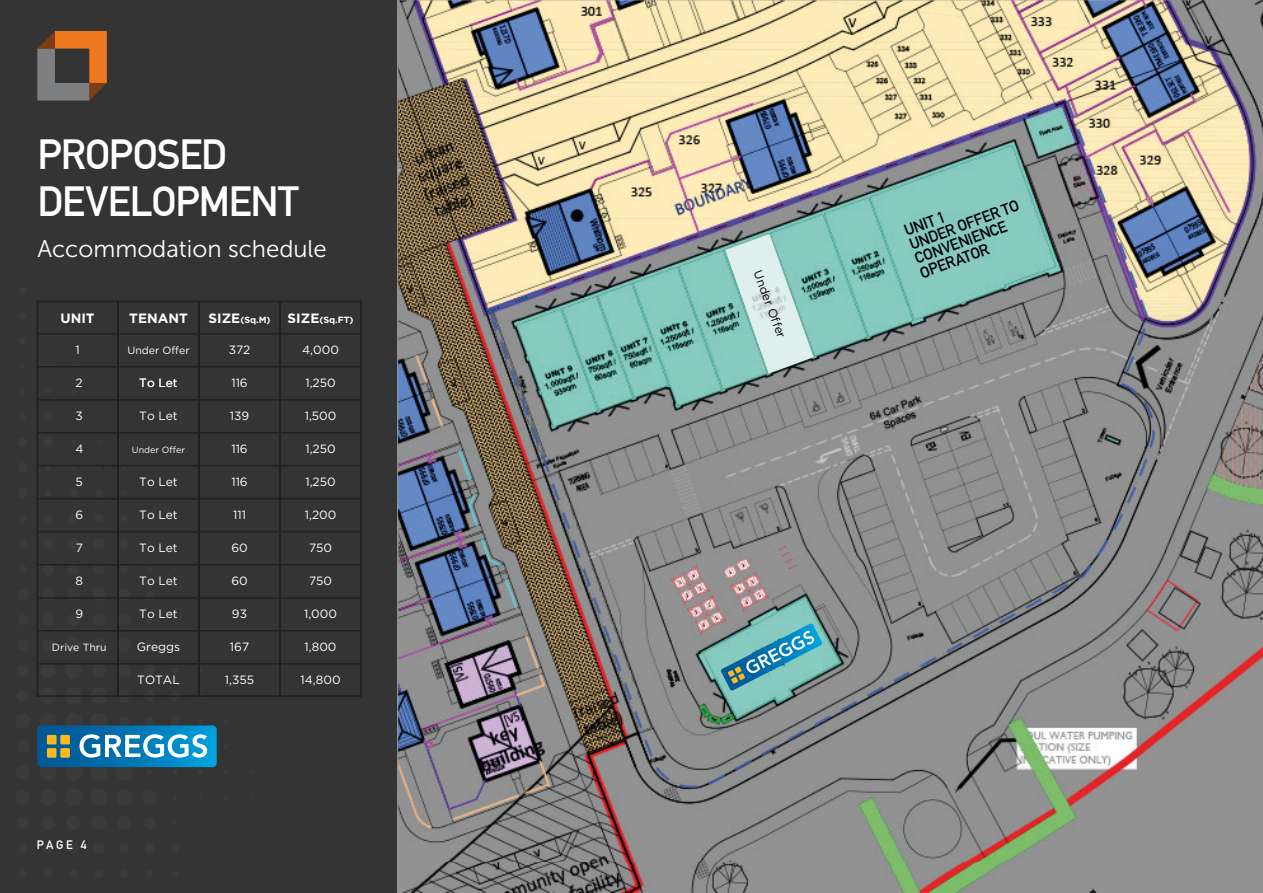
<style>
.page{position:relative;width:1263px;height:893px;background:#343434}
.page>*{position:absolute;margin:0;border:0;box-sizing:border-box;transform-origin:0 0}
.t1{font:700 41.25px/47.1px "DIN Alternate";letter-spacing:-.025em;color:#fff}
.t2{font:24px "Museo Sans 300";color:#fff}
.t3{font:700 15.75px/15px "DIN Alternate";color:#020203}
.t4{font:700 13.5px "Gotham";color:#fff}
.t5{font:12px "Gotham";color:#fff}
.t6{font:12px "Gotham";color:#020203}
.t7{font:700 12px "DIN Alternate";color:#fff}
.t8{font:10.5px "Gotham";color:#fff}
.t9{font:700 9px "Gotham";color:#fff}
.t10{font:9px "Gotham";color:#fff}
.s1{font-size:13.5px}
</style>
<div class="page">
<svg style="left:36px;top:301px;width:177px;height:467px"></svg>
<svg style="left:37px;top:31px;width:70px;height:70px"></svg>
<div style="left:37px;top:301px;width:325px;height:396px;border:2px solid #231f20"></div>
<hr style="left:38px;top:333px;width:322px;height:2px;background:#231f20">
<hr style="left:38px;top:366px;width:322px;height:2px;background:#231f20">
<hr style="left:38px;top:399px;width:322px;height:2px;background:#231f20">
<hr style="left:38px;top:432px;width:322px;height:2px;background:#231f20">
<hr style="left:39px;top:465px;width:322px;height:2px;background:#231f20">
<hr style="left:39px;top:498px;width:322px;height:2px;background:#231f20">
<hr style="left:39px;top:531px;width:322px;height:2px;background:#231f20">
<hr style="left:117px;top:302px;width:2px;height:394px;background:#231f20">
<hr style="left:198px;top:302px;width:2px;height:394px;background:#231f20">
<hr style="left:279px;top:302px;width:2px;height:394px;background:#231f20">
<hr style="left:39px;top:564px;width:322px;height:2px;background:#231f20">
<hr style="left:39px;top:597px;width:322px;height:2px;background:#231f20">
<hr style="left:39px;top:630px;width:322px;height:2px;background:#231f20">
<hr style="left:39px;top:663px;width:322px;height:2px;background:#231f20">
<svg style="left:37px;top:725px;width:180px;height:42px;background:#3890b8"></svg>
<img style="left:398px;top:0;width:865px;height:893px">
<img style="left:721px;top:623px;width:101px;height:68px">
<div style="left:911px;top:212px;width:84px;height:49px;background:#84cac1"></div>
<img style="left:725px;top:234px;width:88px;height:140px">
<h1 class="t1" style="left:37px;top:128px;width:263px">PROPOSED<br>DEVELOPMENT</h1>
<h2 class="t2" style="left:37px;top:236px;width:291px">Accommodation schedule</h2>
<p class="t4" style="left:60px;top:309px;width:36px">UNIT</p>
<p class="t4" style="left:129px;top:309px;width:60px">TENANT</p>
<p class="t9" style="left:209px;top:313px;width:64px"><span class="s1">SIZE</span>(Sq.M)</p>
<p class="t9" style="left:288px;top:313px;width:67px"><span class="s1">SIZE</span>(Sq.FT)</p>
<p class="t5" style="left:75px;top:343px;width:6px">1</p>
<p class="t5" style="left:75px;top:376px;width:9px">2</p>
<p class="t5" style="left:75px;top:409px;width:9px">3</p>
<p class="t5" style="left:75px;top:442px;width:10px">4</p>
<p class="t5" style="left:75px;top:475px;width:9px">5</p>
<p class="t5" style="left:75px;top:508px;width:9px">6</p>
<p class="t5" style="left:76px;top:541px;width:9px">7</p>
<p class="t5" style="left:302px;top:343px;width:38px">4,000</p>
<p class="t5" style="left:305px;top:376px;width:32px">1,250</p>
<p class="t5" style="left:305px;top:409px;width:33px">1,500</p>
<p class="t5" style="left:305px;top:442px;width:32px">1,250</p>
<p class="t5" style="left:305px;top:475px;width:32px">1,250</p>
<p class="t5" style="left:305px;top:508px;width:33px">1,200</p>
<p class="t5" style="left:309px;top:541px;width:25px">750</p>
<p class="t5" style="left:229px;top:343px;width:23px">372</p>
<p class="t5" style="left:231px;top:376px;width:18px">116</p>
<p class="t5" style="left:230px;top:409px;width:21px">139</p>
<p class="t5" style="left:231px;top:442px;width:18px">116</p>
<p class="t5" style="left:231px;top:475px;width:18px">116</p>
<p class="t5" style="left:233px;top:508px;width:14px">111</p>
<p class="t5" style="left:231px;top:541px;width:18px">60</p>
<p class="t8" style="left:127px;top:344px;width:64px">Under Offer</p>
<p class="t5" style="left:139px;top:376px;width:40px">To Let</p>
<p class="t5" style="left:139px;top:409px;width:40px">To Let</p>
<p class="t10" style="left:132px;top:445px;width:55px">Under Offer</p>
<p class="t5" style="left:139px;top:475px;width:40px">To Let</p>
<p class="t5" style="left:139px;top:508px;width:40px">To Let</p>
<p class="t5" style="left:139px;top:541px;width:40px">To Let</p>
<p class="t5" style="left:139px;top:574px;width:40px">To Let</p>
<p class="t5" style="left:231px;top:574px;width:18px">60</p>
<p class="t5" style="left:309px;top:574px;width:25px">750</p>
<p class="t5" style="left:75px;top:574px;width:9px">8</p>
<p class="t5" style="left:75px;top:607px;width:9px">9</p>
<p class="t5" style="left:139px;top:607px;width:40px">To Let</p>
<p class="t5" style="left:137px;top:640px;width:45px">Greggs</p>
<p class="t5" style="left:230px;top:640px;width:21px">167</p>
<p class="t5" style="left:305px;top:640px;width:33px">1,800</p>
<p class="t5" style="left:225px;top:673px;width:31px">1,355</p>
<p class="t5" style="left:301px;top:673px;width:42px">14,800</p>
<p class="t5" style="left:232px;top:607px;width:17px">93</p>
<p class="t5" style="left:304px;top:607px;width:34px">1,000</p>
<p class="t8" style="left:52px;top:641px;width:56px">Drive Thru</p>
<p class="t5" style="left:137px;top:673px;width:44px">TOTAL</p>
<p class="t7" style="left:37px;top:836px;width:51px">PAGE 4</p>
<p class="t6" style="left:764px;top:269px;width:73px;rotate:70deg">Under Offer</p>
<h3 class="t3" style="left:902px;top:223px;width:118px;rotate:-20deg">UNIT 1<br>UNDER OFFER TO<br>CONVENIENCE<br>OPERATOR</h3>
</div>
